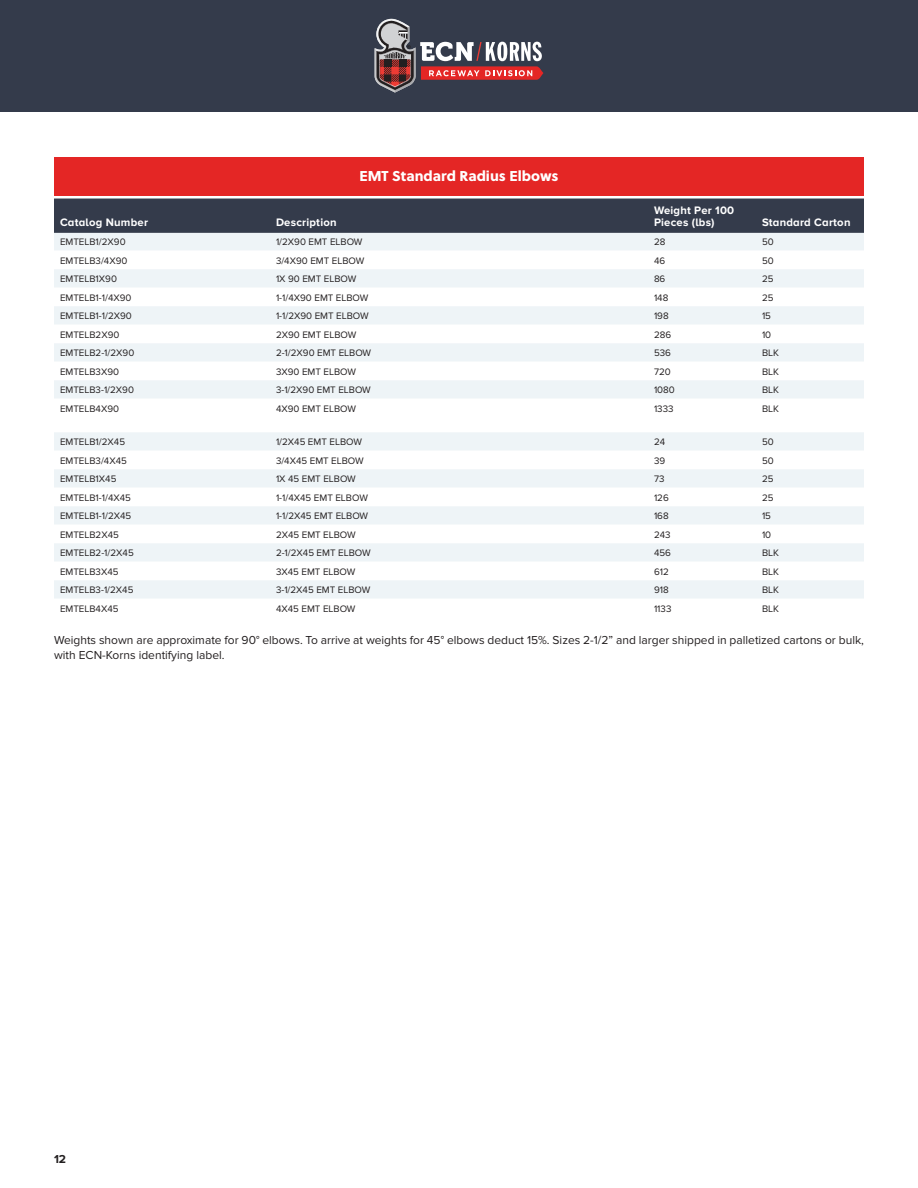
<style>
.page{position:relative;width:918px;height:1188px;background:#fff}
.page>*{position:absolute;margin:0;border:0;box-sizing:border-box;transform-origin:0 0}
.t1{font:800 14.25px "Soleil";color:#fff}
.t2{font:12px/15px "Proxima Nova";color:#231f20}
.t3{font:700 12px "Proxima Nova";color:#231f20}
.t4{font:700 11.25px/12px "Proxima Nova A";letter-spacing:.02em;color:#fff}
.t5{font:9.75px "Proxima Nova";color:#231f20}
</style>
<div class="page">
<div style="left:0;top:0;width:918px;height:112px;background:#343b4b"></div>
<svg style="left:375px;top:19px;width:168px;height:74px"></svg>
<div style="left:54px;top:199px;width:810px;height:34px;background:#343b4b"></div>
<div style="left:54px;top:233px;width:810px;height:17px;background:#eef4f7"></div>
<svg style="left:54px;top:269px;width:810px;height:329px;fill:#f6f9fa"></svg>
<div style="left:54px;top:157px;width:810px;height:39px;background:#e42625"></div>
<p class="t4" style="left:60px;top:216px;width:90px">Catalog Number</p>
<p class="t4" style="left:276px;top:216px;width:62px">Description</p>
<h1 class="t1" style="left:359px;top:164px;width:201px">EMT Standard Radius Elbows</h1>
<p class="t4" style="left:654px;top:204px;width:82px">Weight Per 100<br>Pieces (lbs)</p>
<p class="t4" style="left:762px;top:216px;width:90px">Standard Carton</p>
<p class="t5" style="left:60px;top:236px;width:67px">EMTELB1/2X90</p>
<p class="t5" style="left:276px;top:236px;width:88px">1/2X90 EMT ELBOW</p>
<p class="t5" style="left:654px;top:236px;width:13px">28</p>
<p class="t5" style="left:762px;top:236px;width:13px">50</p>
<p class="t5" style="left:60px;top:255px;width:69px">EMTELB3/4X90</p>
<p class="t5" style="left:276px;top:255px;width:90px">3/4X90 EMT ELBOW</p>
<p class="t5" style="left:654px;top:255px;width:13px">46</p>
<p class="t5" style="left:762px;top:255px;width:13px">50</p>
<p class="t5" style="left:60px;top:273px;width:59px">EMTELB1X90</p>
<p class="t5" style="left:276px;top:273px;width:82px">1X 90 EMT ELBOW</p>
<p class="t5" style="left:654px;top:273px;width:13px">86</p>
<p class="t5" style="left:762px;top:273px;width:13px">25</p>
<p class="t5" style="left:60px;top:292px;width:73px">EMTELB1-1/4X90</p>
<p class="t5" style="left:276px;top:292px;width:94px">1-1/4X90 EMT ELBOW</p>
<p class="t5" style="left:654px;top:292px;width:16px">148</p>
<p class="t5" style="left:762px;top:292px;width:13px">25</p>
<p class="t5" style="left:60px;top:310px;width:73px">EMTELB1-1/2X90</p>
<p class="t5" style="left:276px;top:310px;width:94px">1-1/2X90 EMT ELBOW</p>
<p class="t5" style="left:654px;top:310px;width:16px">198</p>
<p class="t5" style="left:762px;top:310px;width:11px">15</p>
<p class="t5" style="left:60px;top:329px;width:61px">EMTELB2X90</p>
<p class="t5" style="left:276px;top:329px;width:82px">2X90 EMT ELBOW</p>
<p class="t5" style="left:654px;top:329px;width:19px">286</p>
<p class="t5" style="left:762px;top:329px;width:11px">10</p>
<p class="t5" style="left:60px;top:347px;width:76px">EMTELB2-1/2X90</p>
<p class="t5" style="left:276px;top:347px;width:97px">2-1/2X90 EMT ELBOW</p>
<p class="t5" style="left:654px;top:347px;width:18px">536</p>
<p class="t5" style="left:762px;top:347px;width:18px">BLK</p>
<p class="t5" style="left:60px;top:366px;width:61px">EMTELB3X90</p>
<p class="t5" style="left:276px;top:366px;width:82px">3X90 EMT ELBOW</p>
<p class="t5" style="left:654px;top:366px;width:18px">720</p>
<p class="t5" style="left:762px;top:366px;width:18px">BLK</p>
<p class="t5" style="left:60px;top:384px;width:76px">EMTELB3-1/2X90</p>
<p class="t5" style="left:276px;top:384px;width:96px">3-1/2X90 EMT ELBOW</p>
<p class="t5" style="left:654px;top:384px;width:22px">1080</p>
<p class="t5" style="left:762px;top:384px;width:18px">BLK</p>
<p class="t5" style="left:60px;top:403px;width:61px">EMTELB4X90</p>
<p class="t5" style="left:276px;top:403px;width:82px">4X90 EMT ELBOW</p>
<p class="t5" style="left:654px;top:403px;width:21px">1333</p>
<p class="t5" style="left:762px;top:403px;width:18px">BLK</p>
<p class="t5" style="left:60px;top:436px;width:67px">EMTELB1/2X45</p>
<p class="t5" style="left:276px;top:436px;width:88px">1/2X45 EMT ELBOW</p>
<p class="t5" style="left:654px;top:436px;width:13px">24</p>
<p class="t5" style="left:762px;top:436px;width:13px">50</p>
<p class="t5" style="left:60px;top:455px;width:68px">EMTELB3/4X45</p>
<p class="t5" style="left:276px;top:455px;width:89px">3/4X45 EMT ELBOW</p>
<p class="t5" style="left:654px;top:455px;width:13px">39</p>
<p class="t5" style="left:762px;top:455px;width:13px">50</p>
<p class="t5" style="left:60px;top:473px;width:58px">EMTELB1X45</p>
<p class="t5" style="left:276px;top:473px;width:81px">1X 45 EMT ELBOW</p>
<p class="t5" style="left:654px;top:473px;width:12px">73</p>
<p class="t5" style="left:762px;top:473px;width:13px">25</p>
<p class="t5" style="left:60px;top:492px;width:73px">EMTELB1-1/4X45</p>
<p class="t5" style="left:276px;top:492px;width:93px">1-1/4X45 EMT ELBOW</p>
<p class="t5" style="left:654px;top:492px;width:16px">126</p>
<p class="t5" style="left:762px;top:492px;width:13px">25</p>
<p class="t5" style="left:60px;top:510px;width:73px">EMTELB1-1/2X45</p>
<p class="t5" style="left:276px;top:510px;width:94px">1-1/2X45 EMT ELBOW</p>
<p class="t5" style="left:654px;top:510px;width:16px">168</p>
<p class="t5" style="left:762px;top:510px;width:11px">15</p>
<p class="t5" style="left:60px;top:529px;width:60px">EMTELB2X45</p>
<p class="t5" style="left:276px;top:529px;width:81px">2X45 EMT ELBOW</p>
<p class="t5" style="left:654px;top:529px;width:18px">243</p>
<p class="t5" style="left:762px;top:529px;width:11px">10</p>
<p class="t5" style="left:60px;top:547px;width:75px">EMTELB2-1/2X45</p>
<p class="t5" style="left:276px;top:547px;width:96px">2-1/2X45 EMT ELBOW</p>
<p class="t5" style="left:654px;top:547px;width:18px">456</p>
<p class="t5" style="left:762px;top:547px;width:18px">BLK</p>
<p class="t5" style="left:60px;top:566px;width:60px">EMTELB3X45</p>
<p class="t5" style="left:276px;top:566px;width:81px">3X45 EMT ELBOW</p>
<p class="t5" style="left:654px;top:566px;width:16px">612</p>
<p class="t5" style="left:762px;top:566px;width:18px">BLK</p>
<p class="t5" style="left:60px;top:584px;width:75px">EMTELB3-1/2X45</p>
<p class="t5" style="left:276px;top:584px;width:96px">3-1/2X45 EMT ELBOW</p>
<p class="t5" style="left:654px;top:584px;width:16px">918</p>
<p class="t5" style="left:762px;top:584px;width:18px">BLK</p>
<p class="t5" style="left:60px;top:603px;width:60px">EMTELB4X45</p>
<p class="t5" style="left:276px;top:603px;width:81px">4X45 EMT ELBOW</p>
<p class="t5" style="left:654px;top:603px;width:19px">1133</p>
<p class="t5" style="left:762px;top:603px;width:18px">BLK</p>
<p class="t2" style="left:54px;top:632px;width:811px">Weights shown are approximate for 90° elbows. To arrive at weights for 45° elbows deduct 15%. Sizes 2-1/2” and larger shipped in palletized cartons or bulk, with ECN-Korns identifying label.</p>
<p class="t3" style="left:54px;top:1152px;width:14px">12</p>
</div>
